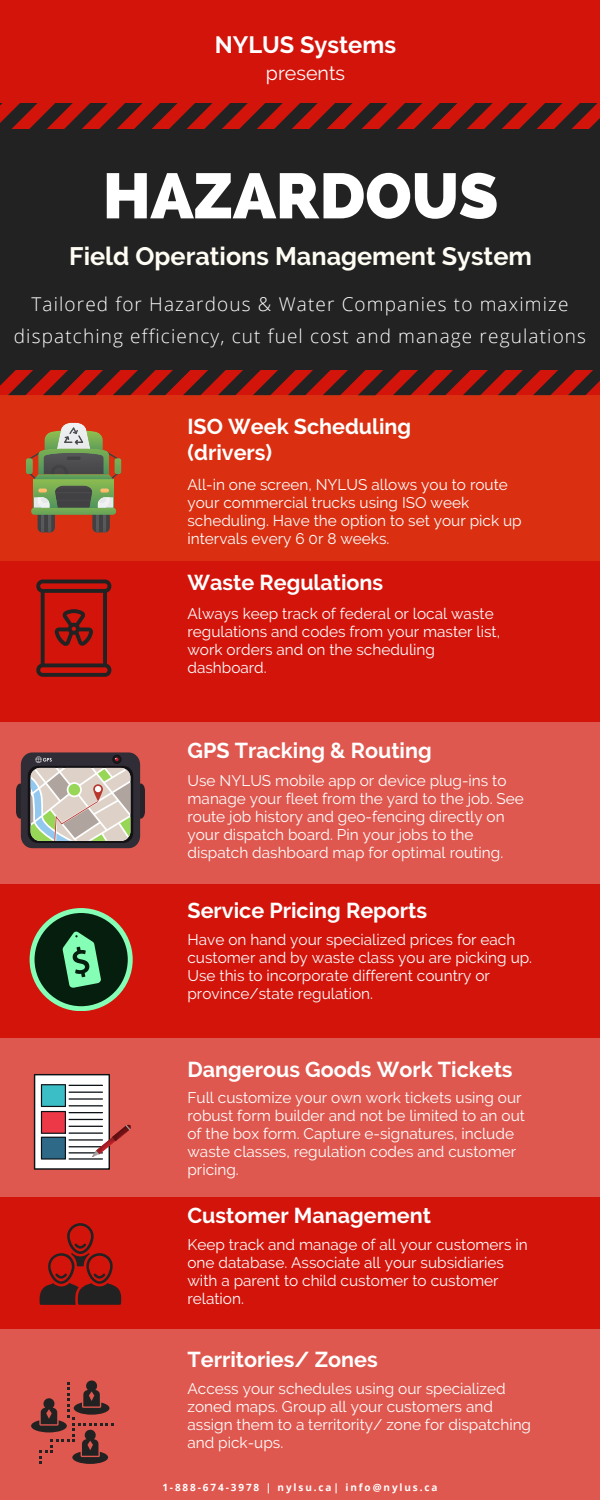
<style>
.page{position:relative;width:600px;height:1500px;background:#d3140b}
.page>*{position:absolute;margin:0;border:0;box-sizing:border-box;transform-origin:0 0}
.t1{font:800 63.8px "Raleway";color:#fff}
.t2{font:700 25.2px "Raleway";color:#fffdf3}
.t3{font:700 23.6px "Raleway";color:#fff}
.t4{font:700 21.5px "Raleway";color:#fff}
.t5{font:19.7px "Raleway";color:#fff}
.t6{font:300 19px/31.5px "Open Sans";letter-spacing:.06em;color:#fff;text-align:center}
.t7{font:15.4px/18px "Raleway";color:#fff}
.t8{font:700 10px "Open Sans";letter-spacing:.19em;color:#fff}
</style>
<div class="page">
<svg style="left:0;top:103px;width:600px;height:292px"></svg>
<div style="left:0;top:130px;width:600px;height:240px;background:#222"></div>
<div style="left:0;top:395px;width:600px;height:166px;background:#da3011"></div>
<div style="left:0;top:722px;width:600px;height:162px;background:#df584f"></div>
<div style="left:0;top:1039px;width:600px;height:158px;background:#df584f"></div>
<div style="left:0;top:1329px;width:600px;height:171px;background:#df584f"></div>
<svg style="left:140px;top:784px;width:5px;height:35px"></svg>
<svg style="left:16px;top:784px;width:5px;height:35px"></svg>
<div style="left:21px;top:752px;width:119px;height:96px;background:#312d36;border-radius:12px"></div>
<svg style="left:28px;top:766px;width:105px;height:77px"></svg>
<div style="left:112px;top:755px;width:10px;height:9px;background:#161316;border-radius:50%"></div>
<svg style="left:31px;top:756px;width:99px;height:85px;background:#b9b7ab"></svg>
<svg style="left:30px;top:908px;width:102px;height:103px"></svg>
<svg style="left:34px;top:1074px;width:97px;height:96px"></svg>
<svg style="left:39px;top:1223px;width:82px;height:82px"></svg>
<div style="left:26px;top:458px;width:7px;height:16px;background:#6fa856;border-radius:2px"></div>
<div style="left:114px;top:458px;width:7px;height:16px;background:#6fa856;border-radius:2px"></div>
<svg style="left:28px;top:423px;width:91px;height:110px"></svg>
<svg style="left:31px;top:1380px;width:83px;height:84px"></svg>
<svg style="left:36px;top:580px;width:75px;height:97px"></svg>
<p class="t3" style="left:215px;top:30px;width:183px">NYLUS Systems</p>
<p class="t5" style="left:266px;top:61px;width:81px">presents</p>
<p class="t1" style="left:103px;top:158px;width:397px">HAZARDOUS</p>
<p class="t2" style="left:69px;top:241px;width:464px">Field Operations Management System</p>
<p class="t6" style="left:14px;top:288px;width:574px">Tailored for Hazardous &amp; Water Companies to maximize dispatching efficiency, cut fuel cost and manage regulations</p>
<p class="t4" style="left:188px;top:414px;width:225px">ISO Week Scheduling</p>
<p class="t4" style="left:188px;top:440px;width:86px">(drivers)</p>
<p class="t7" style="left:188px;top:475px;width:336px">All-in one screen, NYLUS allows you to route your commercial trucks using ISO week scheduling. Have the option to set your pick up intervals every 6 0r 8 weeks.</p>
<p class="t4" style="left:188px;top:570px;width:197px">Waste Regulations</p>
<p class="t7" style="left:188px;top:605px;width:308px">Always keep track of federal or local waste</p>
<p class="t7" style="left:188px;top:623px;width:314px">regulations and codes from your master list, work orders and on the scheduling</p>
<p class="t7" style="left:188px;top:659px;width:81px">dashboard.</p>
<p class="t4" style="left:188px;top:738px;width:246px">GPS Tracking &amp; Routing</p>
<p class="t7" style="left:188px;top:772px;width:338px">Use NYLUS mobile app or device plug-ins to manage your fleet from the yard to the job. See route job history and geo-fencing directly on your dispatch board. Pin your jobs to the dispatch dashboard map for optimal routing.</p>
<p class="t4" style="left:188px;top:898px;width:241px">Service Pricing Reports</p>
<p class="t7" style="left:188px;top:931px;width:329px">Have on hand your specialized prices for each</p>
<p class="t7" style="left:188px;top:949px;width:346px">customer and by waste class you are picking up.<br>Use this to incorporate different country or province/state regulation.</p>
<p class="t4" style="left:188px;top:1057px;width:327px">Dangerous Goods Work Tickets</p>
<p class="t7" style="left:188px;top:1088px;width:339px">Full customize your own work tickets using our robust form builder and not be limited to an out of the box form. Capture e-signatures, include waste classes, regulation codes and customer pricing.</p>
<p class="t4" style="left:188px;top:1203px;width:245px">Customer Management</p>
<p class="t7" style="left:188px;top:1235px;width:342px">Keep track and manage of all your customers in one database. Associate all your subsidiaries with a parent to child customer to customer relation.</p>
<p class="t4" style="left:188px;top:1347px;width:192px">Territories/ Zones</p>
<p class="t7" style="left:188px;top:1379px;width:345px">Access your schedules using our specialized zoned maps. Group all your customers and assign them to a territority/ zone for dispatching and pick-ups.</p>
<p class="t8" style="left:162px;top:1481px;width:277px">1-888-674-3978 | nylsu.ca| info@nylus.ca</p>
</div>
